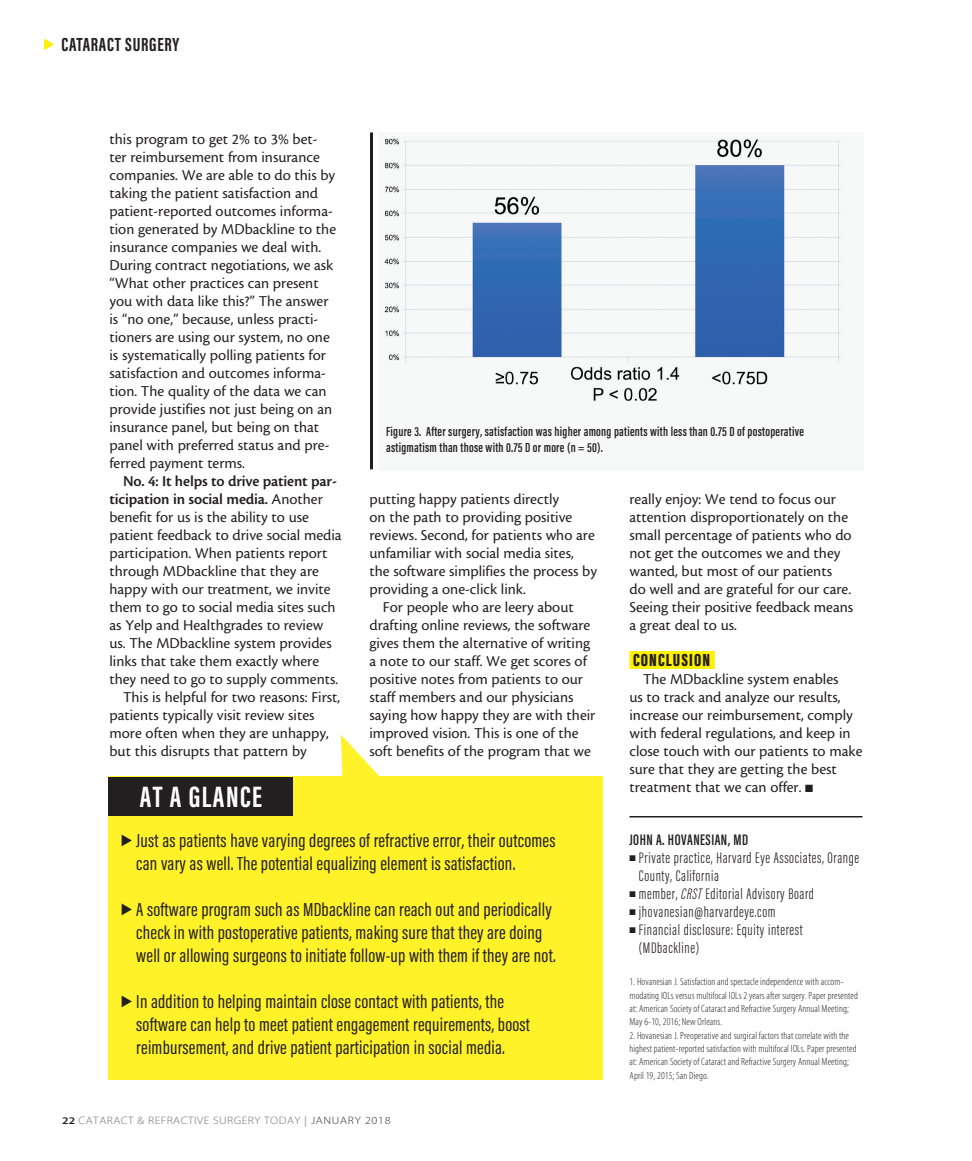
<style>
.page{position:relative;width:972px;height:1161px;background:#fff}
.page>*{position:absolute;margin:0;border:0;box-sizing:border-box;transform-origin:0 0}
.lead-in_highlighted{font:700 30.3px "Acumin Pro Extra Cond";letter-spacing:.05em;color:#fff}
.t1{font:700 19.5px "Acumin Pro Extra Cond";letter-spacing:.035em;color:#231f20}
.sidebar_body{font:19.35px/23.1px "Acumin Pro Extra Cond";letter-spacing:.01em;color:#231f20;scale:1.1 1}
.lead-in_highlighted-2{font:900 18px "Acumin Pro Extra Cond";letter-spacing:.06em;color:#231f20}
.body{font:15.75px/18px "Cronos MM 408 10";color:#231f20}
.bio_info{font:300 15.75px/18px "Acumin Pro Extra Cond";letter-spacing:.04em;color:#231f20}
.bio_name{font:600 15.75px "Acumin Pro Extra Cond";letter-spacing:.03em;color:#231f20}
.t2{font:600 13.5px/16.5px "Acumin Pro Extra Cond";letter-spacing:.02em;color:#231f20}
.t3{font:10.8px "Myriad MM 215 600";letter-spacing:.04em;color:#6c6d70;scale:1.11 1}
.footnote{font:10.5px/13.4px "Myriad MM 215 300";letter-spacing:.01em;color:#231f20}
.s1{font-family:"Cronos MM 574 10"}
.s2{font-style:italic}
.s3{font-family:"Myriad MM 565 600";font-size:10.2px;color:#231f20}
.s4{font-family:"Myriad MM 400 600";color:#939598}
.s5{color:#312f30}
</style>
<div class="page">
<div style="left:630px;top:651px;width:85px;height:18px;background:#fff101"></div>
<hr style="left:630px;top:816px;width:232px;height:2px;background:#231f20">
<img style="left:384px;top:132px;width:457px;height:270px">
<hr style="left:370px;top:132px;width:3px;height:337px;background:#231f20">
<div style="left:109px;top:777px;width:494px;height:303px;background:#fff229"></div>
<svg style="left:341px;top:735px;width:67px;height:73px"></svg>
<div style="left:109px;top:777px;width:184px;height:39px;background:#231f20"></div>
<svg style="left:122px;top:834px;width:10px;height:12px"></svg>
<svg style="left:122px;top:904px;width:10px;height:11px"></svg>
<svg style="left:122px;top:996px;width:10px;height:12px"></svg>
<p class="t1" style="left:61px;top:32px;width:119px">CATARACT SURGERY</p>
<p class="body" style="left:110px;top:130px;width:228px">this program to get 2% to 3% bet&shy;ter reimbursement from insurance companies. We are able to do this by taking the patient satisfaction and patient-reported outcomes informa&shy;tion generated by MDbackline to the insurance companies we deal with.<br>During contract negotiations, we ask “What other practices can present you with data like this?” The answer is “no one,” because, unless practi&shy;tioners are using our system, no one is systematically polling patients for satisfaction and outcomes informa&shy;tion. The quality of the data we can provide justifies not just being on an insurance panel, but being on that panel with preferred status and pre&shy;ferred payment terms.</p>
<p class="body" style="left:110px;top:472px;width:234px;text-indent:14px"><span class="s1">No. 4: It helps to drive patient par&shy;ticipation in social media.</span> Another benefit for us is the ability to use patient feedback to drive social media participation. When patients report through MDbackline that they are happy with our treatment, we invite them to go to social media sites such as Yelp and Healthgrades to review us. The MDbackline system provides links that take them exactly where they need to go to supply comments.</p>
<p class="body" style="left:110px;top:688px;width:232px;text-indent:14px">This is helpful for two reasons: First, patients typically visit review sites more often when they are unhappy, but this disrupts that pattern by</p>
<p class="t2" style="left:386px;top:423px;width:419px">Figure 3. After surgery, satisfaction was higher among patients with less than 0.75 D of postoperative astigmatism than those with 0.75 D or more (n = 50).</p>
<p class="body" style="left:630px;top:490px;width:225px">really enjoy: We tend to focus our attention disproportionately on the small percentage of patients who do not get the outcomes we and they wanted, but most of our patients<br>do well and are grateful for our care.<br>Seeing their positive feedback means a great deal to us.</p>
<p class="lead-in_highlighted-2" style="left:633px;top:649px;width:79px">CONCLUSION</p>
<p class="body" style="left:630px;top:670px;width:234px;text-indent:14px">The MDbackline system enables<br>us to track and analyze our results, increase our reimbursement, comply with federal regulations, and keep in close touch with our patients to make sure that they are getting the best treatment that we can offer. ■</p>
<p class="body" style="left:369px;top:490px;width:229px">putting happy patients directly<br>on the path to providing positive reviews. Second, for patients who are unfamiliar with social media sites, the software simplifies the process by providing a one-click link.</p>
<p class="body" style="left:369px;top:598px;width:227px;text-indent:14px">For people who are leery about drafting online reviews, the software gives them the alternative of writing a note to our staff. We get scores of positive notes from patients to our staff members and our physicians saying how happy they are with their improved vision. This is one of the soft benefits of the program that we</p>
<p class="lead-in_highlighted" style="left:140px;top:778px;width:124px">AT A GLANCE</p>
<p class="sidebar_body" style="left:136px;top:829px;width:383px">Just as patients have varying degrees of refractive error, their outcomes can vary as well. The potential equalizing element is satisfaction.</p>
<p class="sidebar_body" style="left:136px;top:898px;width:383px">A software program such as MDbackline can reach out and periodically check in with postoperative patients, making sure that they are doing well or allowing surgeons to initiate follow-up with them if they are not.</p>
<p class="sidebar_body" style="left:136px;top:990px;width:360px">In addition to helping maintain close contact with patients, the software can help to meet patient engagement requirements, boost reimbursement, and drive patient participation in social media.</p>
<p class="bio_name" style="left:630px;top:830px;width:120px">JOHN A. HOVANESIAN, MD</p>
<p class="bio_info" style="left:639px;top:848px;width:222px;text-indent:-9px">■ Private practice, Harvard Eye Associates, Orange<br>County, California</p>
<p class="bio_info" style="left:630px;top:884px;width:186px">■ member, <span class="s2">CRST</span> Editorial Advisory Board</p>
<p class="bio_info" style="left:630px;top:902px;width:148px">■ jhovanesian@harvardeye.com</p>
<p class="bio_info" style="left:639px;top:920px;width:165px;text-indent:-9px">■ Financial disclosure: Equity interest (MDbackline)</p>
<p class="footnote" style="left:630px;top:976px;width:230px">1. Hovanesian J. Satisfaction and spectacle independence with accom&shy;modating IOLs versus multifocal IOLs 2 years after surgery. Paper presented at: American Society of Cataract and Refractive Surgery Annual Meeting; May 6-10, 2016; New Orleans.</p>
<p class="footnote" style="left:630px;top:1029px;width:229px">2. Hovanesian J. Preoperative and surgical factors that correlate with the highest patient-reported satisfaction with multifocal IOLs. Paper presented at: American Society of Cataract and Refractive Surgery Annual Meeting; April 19, 2015; San Diego.</p>
<p class="t3" style="left:62px;top:1115px;width:298px"><span class="s3">22</span> CATARACT &amp; REFRACTIVE SURGERY TODAY <span class="s4">|</span> <span class="s5">JANUARY 2018</span></p>
</div>
